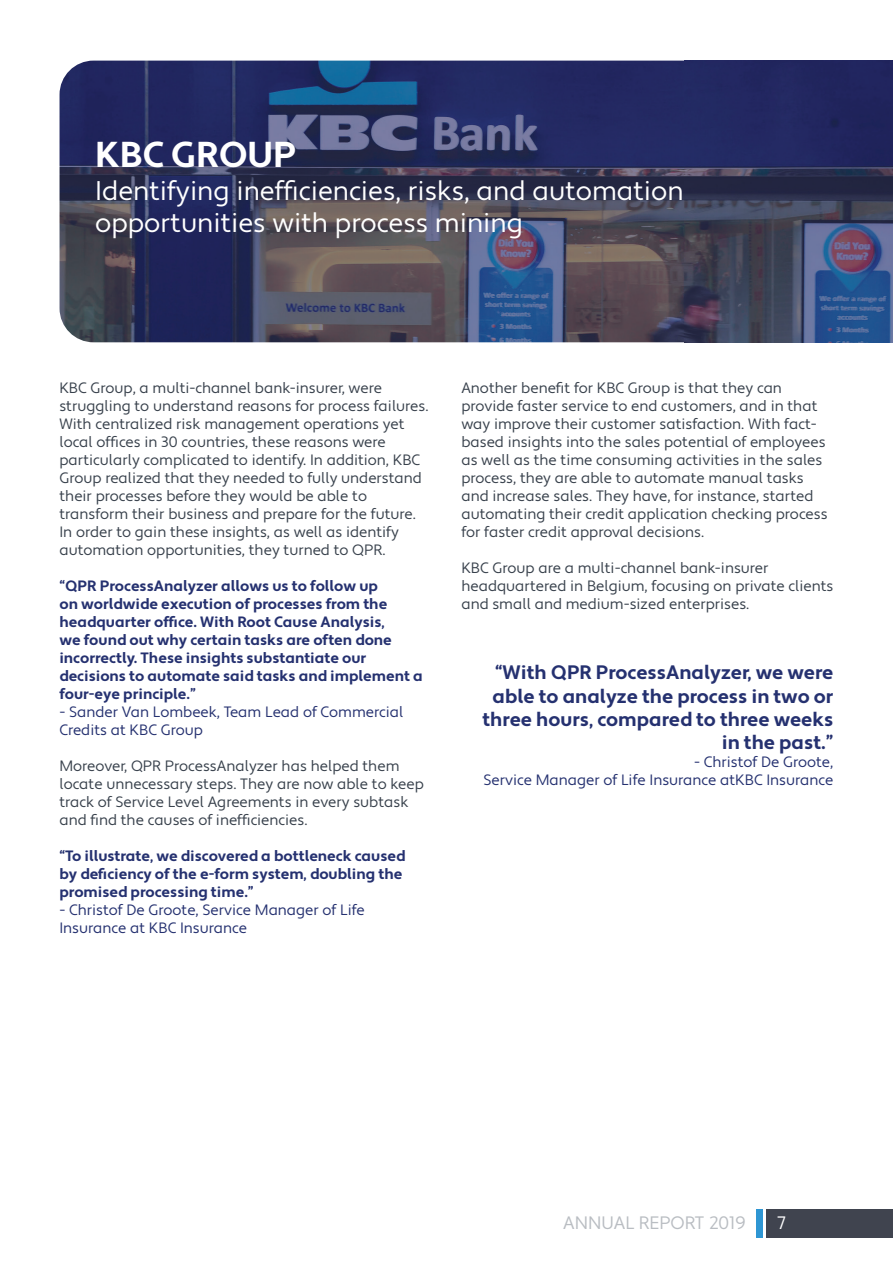
<style>
.page{position:relative;width:893px;height:1263px;background:#fff}
.page>*{position:absolute;margin:0;border:0;box-sizing:border-box;transform-origin:0 0}
.t1{font:700 36px "Apertura";color:#fff}
.t2{font:27px/32.4px "Apertura";color:#fff}
.t3{font:700 19.5px/23.4px "Apertura";color:#253170;text-align:right}
.t4{font:18px "Apertura";color:#b9bdc2}
.t5{font:18px "Apertura";color:#fff}
.t6{font:15px/18px "Apertura";color:#38414c}
.t7{font:700 15px/18px "Apertura";color:#253170}
.t8{font:15px/18px "Apertura";color:#253170}
</style>
<div class="page">
<div style="left:767px;top:1210px;width:126px;height:28px;background:#40444f"></div>
<div style="left:756px;top:1210px;width:6px;height:28px;background:#2e96d3"></div>
<img style="left:60px;top:61px;width:833px;height:281px">
<h1 class="t1" style="left:95px;top:133px;width:203px">KBC GROUP</h1>
<h2 class="t2" style="left:95px;top:175px;width:590px">Identifying inefficiencies, risks, and automation opportunities with process mining</h2>
<p class="t6" style="left:59px;top:380px;width:371px">KBC Group, a multi-channel bank-insurer, were struggling to understand reasons for process failures.<br>With centralized risk management operations yet local offices in 30 countries, these reasons were particularly complicated to identify. In addition, KBC Group realized that they needed to fully understand their processes before they would be able to transform their business and prepare for the future.<br>In order to gain these insights, as well as identify automation opportunities, they turned to QPR.</p>
<p class="t7" style="left:59px;top:578px;width:365px">“QPR ProcessAnalyzer allows us to follow up<br>on worldwide execution of processes from the headquarter office. With Root Cause Analysis,<br>we found out why certain tasks are often done incorrectly. These insights substantiate our decisions to automate said tasks and implement a four-eye principle.”</p>
<p class="t8" style="left:59px;top:704px;width:345px">- Sander Van Lombeek, Team Lead of Commercial<br>Credits at KBC Group</p>
<p class="t6" style="left:59px;top:758px;width:366px">Moreover, QPR ProcessAnalyzer has helped them locate unnecessary steps. They are now able to keep track of Service Level Agreements in every subtask and find the causes of inefficiencies.</p>
<p class="t7" style="left:59px;top:848px;width:347px">“To illustrate, we discovered a bottleneck caused by deficiency of the e-form system, doubling the promised processing time.”</p>
<p class="t8" style="left:59px;top:902px;width:307px">- Christof De Groote, Service Manager of Life<br>Insurance at KBC Insurance</p>
<p class="t6" style="left:461px;top:380px;width:368px">Another benefit for KBC Group is that they can provide faster service to end customers, and in that way improve their customer satisfaction. With fact&shy;based insights into the sales potential of employees as well as the time consuming activities in the sales process, they are able to automate manual tasks and increase sales. They have, for instance, started automating their credit application checking process for faster credit approval decisions.</p>
<p class="t6" style="left:461px;top:560px;width:374px">KBC Group are a multi-channel bank-insurer headquartered in Belgium, focusing on private clients and small and medium-sized enterprises.</p>
<h3 class="t3" style="left:483px;top:661px;width:352px">“With QPR ProcessAnalyzer, we were able to analyze the process in two or three hours, compared to three weeks in the past.”</h3>
<p class="t8" style="left:483px;top:754px;width:351px;text-align:right">- Christof De Groote,<br>Service Manager of Life Insurance atKBC Insurance</p>
<p class="t4" style="left:563px;top:1212px;width:184px">ANNUAL REPORT 2019</p>
<p class="t5" style="left:777px;top:1212px;width:10px">7</p>
</div>
